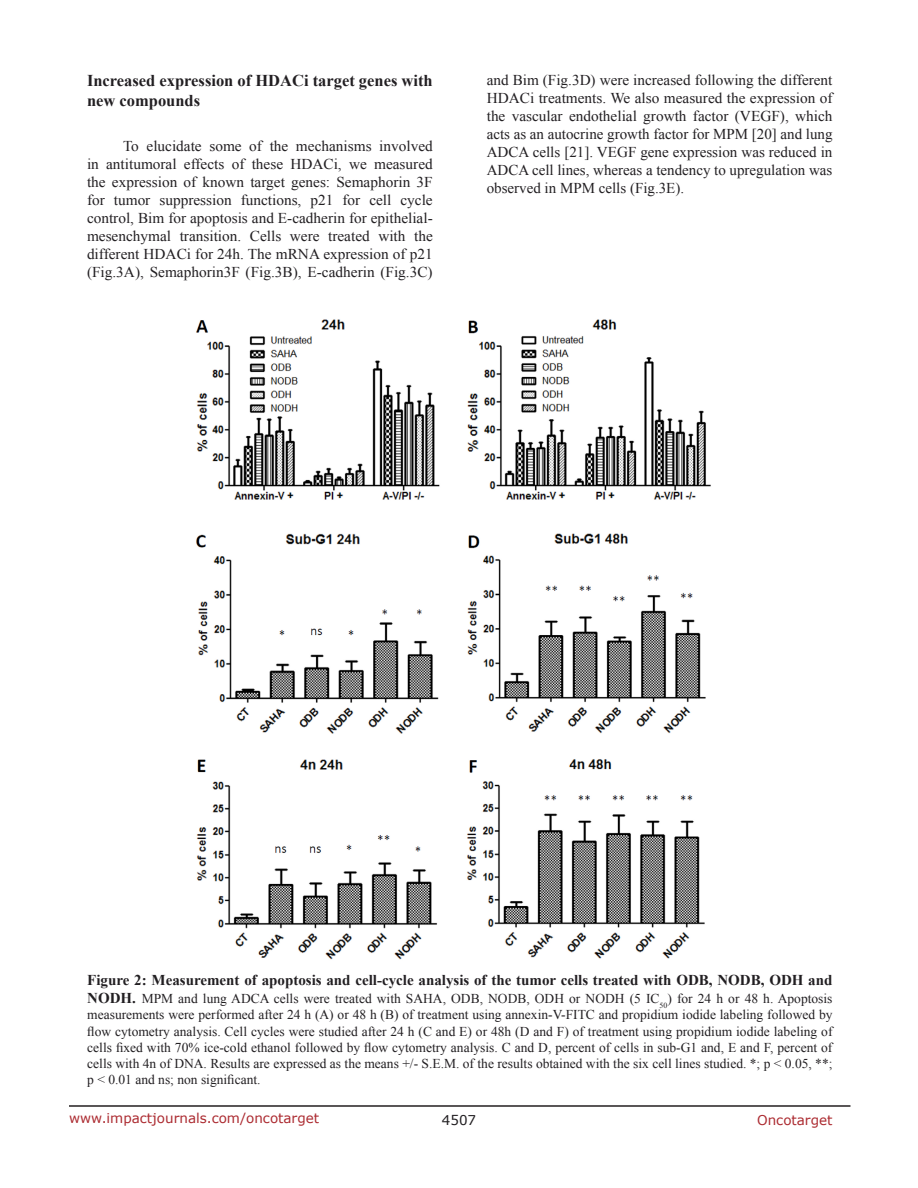
<style>
.page{position:relative;width:918px;height:1188px;background:#fff}
.page>*{position:absolute;margin:0;border:0;box-sizing:border-box;transform-origin:0 0}
.SubHeading{font:700 16.5px/19.8px "Times New Roman";color:#221f22}
.BodyText{font:15px/18px "Times New Roman";color:#221f22;text-align:justify}
.FigureText{font:700 15px "Times New Roman";color:#221f22}
.FigureText-2{font:13.5px/16.2px "Times New Roman";color:#221f22;text-align:justify}
.t1{font:13.5px "Verdana";color:#ac2b31}
.t2{font:13.5px "Verdana";color:#221f22}
.s1{font-weight:700;font-size:15px}
</style>
<div class="page">
<hr style="left:69px;top:1105px;width:781px;height:2px;background:#231f20">
<img style="left:196px;top:319px;width:515px;height:641px">
<p class="SubHeading" style="left:87px;top:70px;width:347px">Increased expression of HDACi target genes with new compounds</p>
<p class="BodyText" style="left:87px;top:136px;width:347px;text-indent:36px">To elucidate some of the mechanisms involved in antitumoral effects of these HDACi, we measured the expression of known target genes: Semaphorin 3F for tumor suppression functions, p21 for cell cycle control, Bim for apoptosis and E-cadherin for epithelial&shy;mesenchymal transition. Cells were treated with the different HDACi for 24h. The mRNA expression of p21 (Fig.3A), Semaphorin3F (Fig.3B), E-cadherin (Fig.3C)</p>
<p class="BodyText" style="left:487px;top:71px;width:347px">and Bim (Fig.3D) were increased following the different HDACi treatments. We also measured the expression of the vascular endothelial growth factor (VEGF), which acts as an autocrine growth factor for MPM [20] and lung ADCA cells [21]. VEGF gene expression was reduced in ADCA cell lines, whereas a tendency to upregulation was observed in MPM cells (Fig.3E).</p>
<p class="FigureText" style="left:87px;top:969px;width:747px">Figure 2: Measurement of apoptosis and cell-cycle analysis of the tumor cells treated with ODB, NODB, ODH and</p>
<p class="FigureText-2" style="left:87px;top:990px;width:747px"><span class="s1">NODH.</span> MPM and lung ADCA cells were treated with SAHA, ODB, NODB, ODH or NODH (5 IC<sub>50</sub>) for 24 h or 48 h. Apoptosis measurements were performed after 24 h (A) or 48 h (B) of treatment using annexin-V-FITC and propidium iodide labeling followed by flow cytometry analysis. Cell cycles were studied after 24 h (C and E) or 48h (D and F) of treatment using propidium iodide labeling of cells fixed with 70% ice-cold ethanol followed by flow cytometry analysis. C and D, percent of cells in sub-G1 and, E and F, percent of cells with 4n of DNA. Results are expressed as the means +/- S.E.M. of the results obtained with the six cell lines studied. *; p &lt; 0.05, **; p &lt; 0.01 and ns; non significant.</p>
<p class="t1" style="left:69px;top:1109px;width:252px">www.impactjournals.com/oncotarget</p>
<p class="t2" style="left:442px;top:1111px;width:36px">4507</p>
<p class="t1" style="left:757px;top:1111px;width:77px">Oncotarget</p>
</div>
